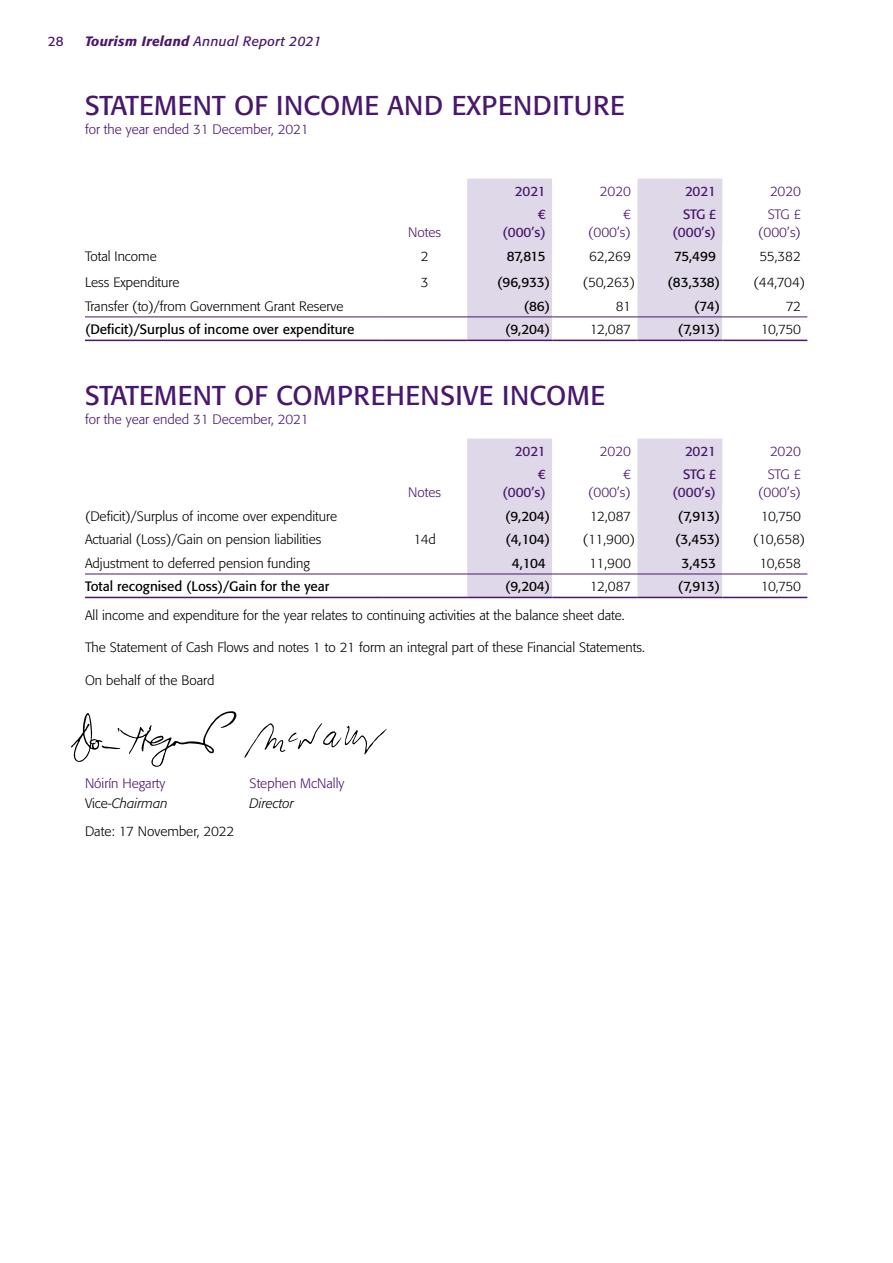
<style>
.page{position:relative;width:893px;height:1263px;background:#fff}
.page>*{position:absolute;margin:0;border:0;box-sizing:border-box;transform-origin:0 0}
.t1{font:27px "Formata";letter-spacing:.01em;color:#49176d}
.t2{font:300 13.5px "Formata";color:#000}
.t3{font:13.5px "Formata";color:#000}
.t4{font:300 13.5px/18px "Formata";color:#49176d;text-align:right}
.t5{font:13.5px/18px "Formata";color:#49176d;text-align:right}
.t6{font:italic 13.5px "Formata";letter-spacing:.025em;color:#49176d}
.t7{font:italic 300 13.5px "Formata";color:#000}
.s1{font-weight:500}
.s2{font-style:normal}
</style>
<div class="page">
<svg style="left:467px;top:179px;width:340px;height:161px"></svg>
<hr style="left:85px;top:317px;width:297px;height:1px;background:#49176d">
<hr style="left:382px;top:317px;width:85px;height:1px;background:#49176d">
<hr style="left:467px;top:317px;width:85px;height:1px;background:#49176d">
<hr style="left:552px;top:317px;width:85px;height:1px;background:#49176d">
<hr style="left:85px;top:340px;width:297px;height:1px;background:#49176d">
<hr style="left:382px;top:340px;width:85px;height:1px;background:#49176d">
<hr style="left:467px;top:340px;width:85px;height:1px;background:#49176d">
<hr style="left:552px;top:340px;width:85px;height:1px;background:#49176d">
<hr style="left:637px;top:317px;width:85px;height:1px;background:#49176d">
<hr style="left:637px;top:340px;width:85px;height:1px;background:#49176d">
<hr style="left:722px;top:317px;width:85px;height:1px;background:#49176d">
<hr style="left:722px;top:340px;width:85px;height:1px;background:#49176d">
<svg style="left:467px;top:439px;width:340px;height:158px"></svg>
<hr style="left:85px;top:574px;width:297px;height:1px;background:#49176d">
<hr style="left:85px;top:597px;width:297px;height:1px;background:#49176d">
<hr style="left:382px;top:574px;width:85px;height:1px;background:#49176d">
<hr style="left:382px;top:597px;width:85px;height:1px;background:#49176d">
<hr style="left:467px;top:574px;width:85px;height:1px;background:#49176d">
<hr style="left:552px;top:574px;width:85px;height:1px;background:#49176d">
<hr style="left:467px;top:597px;width:85px;height:1px;background:#49176d">
<hr style="left:552px;top:597px;width:85px;height:1px;background:#49176d">
<hr style="left:637px;top:574px;width:85px;height:1px;background:#49176d">
<hr style="left:722px;top:574px;width:85px;height:1px;background:#49176d">
<hr style="left:637px;top:597px;width:85px;height:1px;background:#49176d">
<hr style="left:722px;top:597px;width:85px;height:1px;background:#49176d">
<svg style="left:244px;top:723px;width:143px;height:35px"></svg>
<svg style="left:71px;top:711px;width:165px;height:56px"></svg>
<p class="t5" style="left:48px;top:32px;width:17px">28</p>
<p class="t6" style="left:85px;top:33px;width:238px"><span class="s1">Tourism Ireland</span> Annual Report 2021</p>
<h1 class="t1" style="left:85px;top:89px;width:541px">STATEMENT OF INCOME AND EXPENDITURE</h1>
<p class="t4" style="left:85px;top:121px;width:225px">for the year ended 31 December, 2021</p>
<p class="t4" style="left:408px;top:224px;width:34px">Notes</p>
<p class="t5" style="left:515px;top:182px;width:32px">2021</p>
<p class="t4" style="left:600px;top:182px;width:32px">2020</p>
<p class="t5" style="left:685px;top:182px;width:32px">2021</p>
<p class="t4" style="left:770px;top:182px;width:32px">2020</p>
<p class="t5" style="left:503px;top:205px;width:45px">€ (000’s)</p>
<p class="t4" style="left:588px;top:206px;width:44px">€ (000’s)</p>
<p class="t5" style="left:673px;top:205px;width:45px">STG £ (000’s)</p>
<p class="t4" style="left:758px;top:206px;width:44px">STG £ (000’s)</p>
<p class="t2" style="left:85px;top:248px;width:73px">Total Income</p>
<p class="t2" style="left:421px;top:248px;width:9px">2</p>
<p class="t3" style="left:507px;top:248px;width:41px">87,815</p>
<p class="t2" style="left:589px;top:248px;width:43px">62,269</p>
<p class="t3" style="left:674px;top:248px;width:43px">75,499</p>
<p class="t2" style="left:759px;top:248px;width:43px">55,382</p>
<p class="t2" style="left:85px;top:274px;width:96px">Less Expenditure</p>
<p class="t2" style="left:421px;top:274px;width:9px">3</p>
<p class="t3" style="left:497px;top:274px;width:54px">(96,933)</p>
<p class="t2" style="left:583px;top:274px;width:54px">(50,263)</p>
<p class="t3" style="left:668px;top:274px;width:54px">(83,338)</p>
<p class="t2" style="left:753px;top:274px;width:53px">(44,704)</p>
<p class="t2" style="left:85px;top:298px;width:260px">Transfer (to)/from Government Grant Reserve</p>
<p class="t3" style="left:524px;top:298px;width:28px">(86)</p>
<p class="t2" style="left:616px;top:298px;width:17px">81</p>
<p class="t3" style="left:694px;top:298px;width:27px">(74)</p>
<p class="t2" style="left:786px;top:298px;width:17px">72</p>
<p class="t3" style="left:85px;top:321px;width:271px">(Deficit)/Surplus of income over expenditure</p>
<p class="t3" style="left:505px;top:321px;width:46px">(9,204)</p>
<p class="t2" style="left:590px;top:321px;width:43px">12,087</p>
<p class="t3" style="left:678px;top:321px;width:44px">(7,913)</p>
<p class="t2" style="left:761px;top:321px;width:42px">10,750</p>
<h1 class="t1" style="left:85px;top:379px;width:522px">STATEMENT OF COMPREHENSIVE INCOME</h1>
<p class="t4" style="left:85px;top:410px;width:225px">for the year ended 31 December, 2021</p>
<p class="t5" style="left:515px;top:442px;width:32px">2021</p>
<p class="t4" style="left:600px;top:442px;width:32px">2020</p>
<p class="t5" style="left:685px;top:442px;width:32px">2021</p>
<p class="t4" style="left:770px;top:442px;width:32px">2020</p>
<p class="t4" style="left:408px;top:484px;width:34px">Notes</p>
<p class="t5" style="left:503px;top:465px;width:45px">€ (000’s)</p>
<p class="t4" style="left:588px;top:466px;width:44px">€ (000’s)</p>
<p class="t5" style="left:673px;top:465px;width:45px">STG £ (000’s)</p>
<p class="t4" style="left:758px;top:466px;width:44px">STG £ (000’s)</p>
<p class="t2" style="left:85px;top:508px;width:254px">(Deficit)/Surplus of income over expenditure</p>
<p class="t3" style="left:505px;top:508px;width:46px">(9,204)</p>
<p class="t2" style="left:590px;top:508px;width:43px">12,087</p>
<p class="t3" style="left:678px;top:508px;width:44px">(7,913)</p>
<p class="t2" style="left:761px;top:508px;width:42px">10,750</p>
<p class="t2" style="left:85px;top:531px;width:238px">Actuarial (Loss)/Gain on pension liabilities</p>
<p class="t2" style="left:413px;top:531px;width:24px">14d</p>
<p class="t3" style="left:505px;top:531px;width:46px">(4,104)</p>
<p class="t2" style="left:583px;top:531px;width:54px">(11,900)</p>
<p class="t3" style="left:675px;top:531px;width:46px">(3,453)</p>
<p class="t2" style="left:753px;top:531px;width:54px">(10,658)</p>
<p class="t2" style="left:85px;top:555px;width:226px">Adjustment to deferred pension funding</p>
<p class="t3" style="left:512px;top:555px;width:36px">4,104</p>
<p class="t2" style="left:589px;top:555px;width:43px">11,900</p>
<p class="t3" style="left:682px;top:555px;width:36px">3,453</p>
<p class="t2" style="left:760px;top:555px;width:43px">10,658</p>
<p class="t3" style="left:85px;top:578px;width:246px">Total recognised (Loss)/Gain for the year</p>
<p class="t3" style="left:505px;top:578px;width:46px">(9,204)</p>
<p class="t2" style="left:590px;top:578px;width:43px">12,087</p>
<p class="t3" style="left:678px;top:578px;width:44px">(7,913)</p>
<p class="t2" style="left:761px;top:578px;width:42px">10,750</p>
<p class="t2" style="left:85px;top:607px;width:541px">All income and expenditure for the year relates to continuing activities at the balance sheet date.</p>
<p class="t2" style="left:85px;top:640px;width:561px">The Statement of Cash Flows and notes 1 to 21 form an integral part of these Financial Statements.</p>
<p class="t2" style="left:85px;top:672px;width:131px">On behalf of the Board</p>
<p class="t4" style="left:85px;top:775px;width:82px">Nóirín Hegarty</p>
<p class="t4" style="left:250px;top:775px;width:96px">Stephen McNally</p>
<p class="t7" style="left:85px;top:795px;width:84px"><span class="s2">Vice-</span>Chairman</p>
<p class="t7" style="left:250px;top:795px;width:46px">Director</p>
<p class="t2" style="left:85px;top:823px;width:151px">Date: 17 November, 2022</p>
</div>
